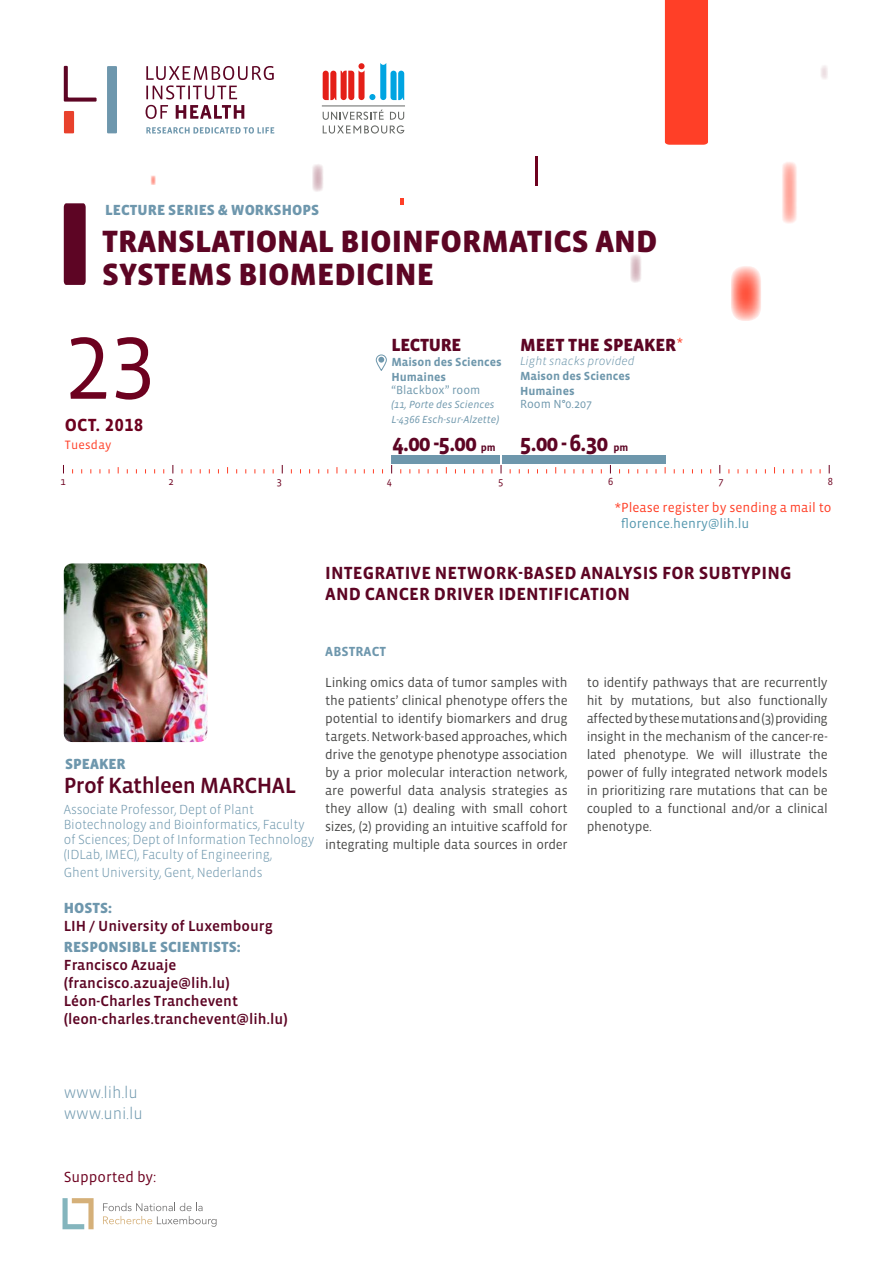
<style>
.page{position:relative;width:893px;height:1263px;background:#fff}
.page>*{position:absolute;margin:0;border:0;box-sizing:border-box;transform-origin:0 0}
.t1{font:90px "Vista Sans OT";color:#6d011f}
.t2{font:900 31.5px/33px "Vista Sans";color:#5d0524}
.t3{font:700 24px "Vista Sans OT";letter-spacing:-.05em;color:#5d0524}
.t4{font:500 22.5px "Vista Sans OT";letter-spacing:-.025em;color:#5d0524}
.t5{font:700 18px/21px "Vista Sans OT";letter-spacing:.005em;color:#5d0524}
.t6{font:900 18px "Vista Sans";color:#5d0524}
.t7{font:700 18px "Vista Sans OT";letter-spacing:.04em;color:#6d011f}
.t8{font:900 18px "Vista Sans";letter-spacing:-.02em;color:#5d0524}
.t9{font:300 16.5px/20.7px "Vista Sans OT";letter-spacing:-.01em;color:#6e97ad}
.t10{font:500 15px/18px "Vista Sans OT";color:#5d0524}
.t11{font:900 15px "Vista Sans";color:#6e97ad}
.t12{font:15px "Vista Sans OT";color:#6d011f}
.t13{font:13.5px/18px "Vista Sans OT";letter-spacing:-.02em;color:#4a4a49;text-align:justify}
.t14{font:300 13.5px/15px "Vista Sans OT";letter-spacing:-.01em;color:#6e97ad}
.t15{font:13.5px "Vista Sans OT";color:#ff3f27}
.t16{font:13.5px "Vista Sans OT";color:#5698af}
.t17{font:700 13.5px "Vista Sans OT";color:#6e97ad}
.t18{font:12.45px "Vista Sans OT";letter-spacing:.02em;color:#ff3f27}
.t19{font:700 12px/15px "Vista Sans OT";color:#6e97ac}
.t20{font:12px "Vista Sans OT";color:#6e97ac}
.t21{font:italic 300 12px "Vista Sans";color:#6e97ac}
.t22{font:italic 10.5px/15px "Vista Sans";color:#6e97ac}
.t23{font:10.5px "Vista Sans OT";color:#6d011f}
.t24{font:700 10.5px "Vista Sans OT";color:#5d0524}
</style>
<div class="page">
<svg style="left:64px;top:203px;width:22px;height:82px;background:#600a29"></svg>
<div style="left:665px;top:0;width:43px;height:145px;background:#ff3f27"></div>
<hr style="left:535px;top:156px;width:3px;height:30px;background:#6d011f">
<svg style="left:400px;top:198px;width:4px;height:7px"></svg>
<svg style="left:781px;top:161px;width:17px;height:63px"></svg>
<svg style="left:311px;top:163px;width:13px;height:30px"></svg>
<svg style="left:629px;top:253px;width:14px;height:30px"></svg>
<svg style="left:731px;top:266px;width:30px;height:55px"></svg>
<svg style="left:820px;top:64px;width:9px;height:17px"></svg>
<svg style="left:151px;top:175px;width:5px;height:10px"></svg>
<img style="left:64px;top:563px;width:143px;height:179px">
<div style="left:391px;top:455px;width:274px;height:9px;background:#6e97ac"></div>
<svg style="left:103px;top:1203px;width:114px;height:24px"></svg>
<svg style="left:63px;top:1198px;width:31px;height:31px"></svg>
<svg style="left:64px;top:66px;width:33px;height:36px"></svg>
<div style="left:64px;top:111px;width:10px;height:22px;background:#e8412c"></div>
<div style="left:107px;top:66px;width:10px;height:67px;background:#6e97ad"></div>
<svg style="left:146px;top:127px;width:128px;height:7px"></svg>
<svg style="left:146px;top:105px;width:98px;height:14px"></svg>
<svg style="left:146px;top:66px;width:128px;height:33px"></svg>
<hr style="left:322px;top:106px;width:83px;height:1px;background:#676966">
<svg style="left:323px;top:110px;width:81px;height:24px"></svg>
<svg style="left:323px;top:63px;width:81px;height:37px"></svg>
<svg style="left:500px;top:455px;width:2px;height:18px"></svg>
<div style="left:376px;top:355px;width:11px;height:16px;border:1px solid #6e97ac;border-radius:5px"></div>
<svg style="left:378px;top:357px;width:6px;height:6px"></svg>
<p class="t11" style="left:105px;top:202px;width:216px">LECTURE SERIES &amp; WORKSHOPS</p>
<h2 class="t2" style="left:102px;top:226px;width:557px">TRANSLATIONAL BIOINFORMATICS AND<br>SYSTEMS BIOMEDICINE</h2>
<h1 class="t1" style="left:65px;top:322px;width:93px">23</h1>
<h3 class="t7" style="left:65px;top:416px;width:80px">OCT. 2018</h3>
<p class="t18" style="left:65px;top:438px;width:48px">Tuesday</p>
<h3 class="t8" style="left:391px;top:335px;width:71px">LECTURE</h3>
<p class="t19" style="left:391px;top:354px;width:112px">Maison des Sciences<br>Humaines</p>
<p class="t20" style="left:391px;top:384px;width:91px">“Blackbox” room</p>
<p class="t22" style="left:391px;top:397px;width:109px">(11, Porte des Sciences<br>L-4366 Esch-sur-Alzette)</p>
<h3 class="t6" style="left:520px;top:336px;width:164px">MEET THE SPEAKER<sup>*</sup></h3>
<p class="t21" style="left:520px;top:354px;width:116px">Light snacks provided</p>
<p class="t19" style="left:520px;top:368px;width:112px">Maison des Sciences<br>Humaines</p>
<p class="t20" style="left:520px;top:398px;width:74px">Room N°0.207</p>
<h3 class="t3" style="left:392px;top:430px;width:87px">4.00 -5.00</h3>
<p class="t24" style="left:481px;top:442px;width:16px">pm</p>
<h3 class="t3" style="left:520px;top:430px;width:90px">5.00 - 6.30</h3>
<p class="t24" style="left:613px;top:442px;width:16px">pm</p>
<p class="t23" style="left:60px;top:476px;width:7px">1</p>
<p class="t23" style="left:169px;top:476px;width:7px">2</p>
<p class="t23" style="left:277px;top:476px;width:7px">3</p>
<p class="t23" style="left:387px;top:476px;width:7px">4</p>
<p class="t23" style="left:498px;top:476px;width:7px">5</p>
<p class="t23" style="left:608px;top:476px;width:7px">6</p>
<p class="t23" style="left:718px;top:476px;width:7px">7</p>
<p class="t23" style="left:828px;top:476px;width:7px">8</p>
<p class="t15" style="left:615px;top:500px;width:218px">*Please register by sending a mail to</p>
<p class="t16" style="left:621px;top:517px;width:130px">florence.henry@lih.lu</p>
<h3 class="t5" style="left:325px;top:562px;width:468px">INTEGRATIVE NETWORK-BASED ANALYSIS FOR SUBTYPING<br>AND CANCER DRIVER IDENTIFICATION</h3>
<p class="t11" style="left:65px;top:756px;width:62px">SPEAKER</p>
<h3 class="t4" style="left:64px;top:774px;width:234px">Prof Kathleen MARCHAL</h3>
<p class="t14" style="left:64px;top:802px;width:252px">Associate Professor, Dept of Plant Biotechnology and Bioinformatics, Faculty of Sciences; Dept of Information Technology (IDLab, IMEC), Faculty of Engineering,</p>
<p class="t14" style="left:64px;top:865px;width:200px">Ghent University, Gent, Nederlands</p>
<p class="t11" style="left:64px;top:900px;width:50px">HOSTS:</p>
<p class="t10" style="left:64px;top:917px;width:211px">LIH / University of Luxembourg</p>
<p class="t11" style="left:64px;top:939px;width:179px">RESPONSIBLE SCIENTISTS:</p>
<p class="t10" style="left:64px;top:956px;width:225px">Francisco Azuaje (francisco.azuaje@lih.lu)<br>Léon-Charles Tranchevent (leon-charles.tranchevent@lih.lu)</p>
<p class="t17" style="left:325px;top:645px;width:62px">ABSTRACT</p>
<p class="t13" style="left:325px;top:673px;width:244px">Linking omics data of tumor samples with the patients’ clinical phenotype offers the potential to identify biomarkers and drug targets. Network-based approaches, which drive the genotype phenotype association by a prior molecular interaction network, are powerful data analysis strategies as they allow (1) dealing with small cohort sizes, (2) providing an intuitive scaffold for integrating multiple data sources in order</p>
<p class="t13" style="left:587px;top:673px;width:242px">to identify pathways that are recurrently hit by mutations, but also functionally affected by these mutations and (3) providing insight in the mechanism of the cancer-re&shy;lated phenotype. We will illustrate the power of fully integrated network models in prioritizing rare mutations that can be coupled to a functional and/or a clinical phenotype.</p>
<p class="t9" style="left:64px;top:1083px;width:81px">www.lih.lu www.uni.lu</p>
<p class="t12" style="left:64px;top:1169px;width:94px">Supported by:</p>
</div>
